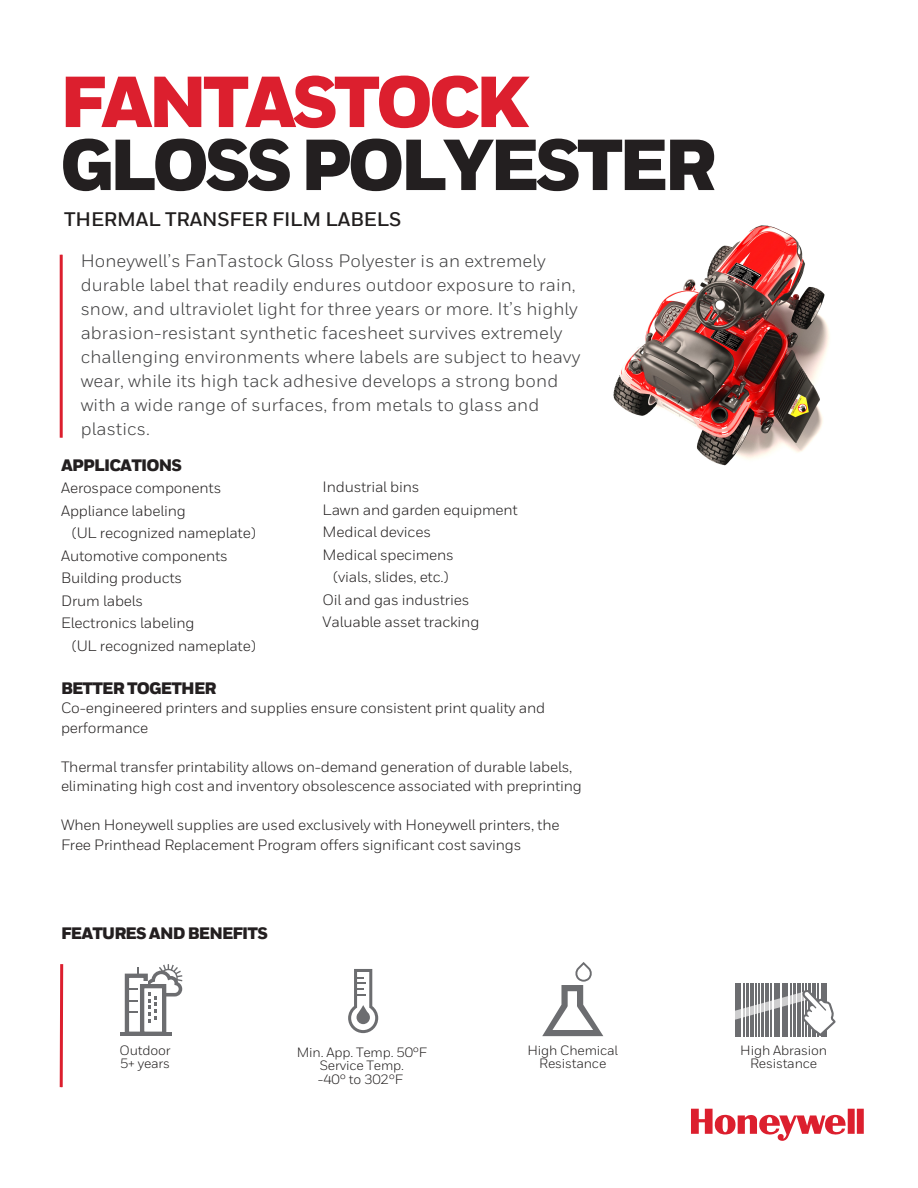
<style>
.page{position:relative;width:918px;height:1188px;background:#fff}
.page>*{position:absolute;margin:0;border:0;box-sizing:border-box;transform-origin:0 0}
.t1{font:900 72px "Honeywell Sans Web";letter-spacing:-.065em;color:#231f20}
.t2{font:900 72px "Honeywell Sans Web";letter-spacing:-.065em;color:#dc1f2e}
.t3{font:700 19.5px "Honeywell Sans Web";letter-spacing:-.01em;color:#211e1e}
.t4{font:18px/24px "Honeywell Sans";letter-spacing:.005em;color:#3e3e3f}
.t5{font:900 16.5px "Honeywell Sans Web";letter-spacing:-.05em;color:#231f20}
.t6{font:15px/22.5px "Honeywell Sans";letter-spacing:-.015em;color:#211e1e}
.t7{font:13.5px/13.5px "Honeywell Sans";letter-spacing:-.015em;color:#211e1e;text-align:center}
</style>
<div class="page">
<img style="left:613px;top:225px;width:217px;height:241px">
<hr style="left:60px;top:255px;width:3px;height:183px;background:#dc1f2e">
<svg style="left:59px;top:964px;width:5px;height:124px"></svg>
<div style="left:125px;top:974px;width:23px;height:62px;border:4px solid #6c6d70"></div>
<div style="left:140px;top:984px;width:26px;height:52px;background:#fff;border:4px solid #6c6d70"></div>
<hr style="left:120px;top:1033px;width:52px;height:3px;background:#6c6d70">
<svg style="left:128px;top:964px;width:54px;height:59px"></svg>
<svg style="left:542px;top:962px;width:61px;height:74px"></svg>
<svg style="left:348px;top:969px;width:31px;height:65px"></svg>
<hr style="left:782px;top:983px;width:3px;height:53px;background:#6c6d70">
<hr style="left:786px;top:983px;width:2px;height:53px;background:#6c6d70">
<hr style="left:821px;top:983px;width:3px;height:53px;background:#6c6d70">
<hr style="left:825px;top:983px;width:2px;height:53px;background:#6c6d70">
<hr style="left:798px;top:983px;width:3px;height:53px;background:#6c6d70">
<hr style="left:802px;top:983px;width:2px;height:53px;background:#6c6d70">
<hr style="left:791px;top:983px;width:1px;height:53px;background:#6c6d70">
<hr style="left:793px;top:983px;width:3px;height:53px;background:#6c6d70">
<hr style="left:812px;top:983px;width:4px;height:53px;background:#6c6d70">
<hr style="left:817px;top:983px;width:2px;height:53px;background:#6c6d70">
<hr style="left:805px;top:983px;width:2px;height:53px;background:#6c6d70">
<hr style="left:808px;top:983px;width:3px;height:53px;background:#6c6d70">
<hr style="left:735px;top:983px;width:3px;height:53px;background:#6c6d70">
<hr style="left:739px;top:983px;width:2px;height:53px;background:#6c6d70">
<hr style="left:774px;top:983px;width:3px;height:53px;background:#6c6d70">
<hr style="left:778px;top:983px;width:2px;height:53px;background:#6c6d70">
<hr style="left:751px;top:983px;width:3px;height:53px;background:#6c6d70">
<hr style="left:755px;top:983px;width:2px;height:53px;background:#6c6d70">
<hr style="left:744px;top:983px;width:1px;height:53px;background:#6c6d70">
<hr style="left:746px;top:983px;width:3px;height:53px;background:#6c6d70">
<hr style="left:766px;top:983px;width:3px;height:53px;background:#6c6d70">
<hr style="left:770px;top:983px;width:2px;height:53px;background:#6c6d70">
<hr style="left:758px;top:983px;width:2px;height:53px;background:#6c6d70">
<hr style="left:761px;top:983px;width:3px;height:53px;background:#6c6d70">
<svg style="left:735px;top:988px;width:101px;height:49px"></svg>
<svg style="left:691px;top:1109px;width:173px;height:32px"></svg>
<h1 class="t2" style="left:60px;top:58px;width:472px">FANTASTOCK</h1>
<h1 class="t1" style="left:60px;top:121px;width:659px">GLOSS POLYESTER</h1>
<h2 class="t3" style="left:64px;top:207px;width:339px">THERMAL TRANSFER FILM LABELS</h2>
<p class="t4" style="left:81px;top:249px;width:501px">Honeywell’s FanTastock Gloss Polyester is an extremely durable label that readily endures outdoor exposure to rain, snow, and ultraviolet light for three years or more. It’s highly abrasion-resistant synthetic facesheet survives extremely challenging environments where labels are subject to heavy wear, while its high tack adhesive develops a strong bond with a wide range of surfaces, from metals to glass and plastics.</p>
<p class="t5" style="left:61px;top:455px;width:122px">APPLICATIONS</p>
<p class="t6" style="left:61px;top:477px;width:162px">Aerospace components<br>Appliance labeling</p>
<p class="t6" style="left:61px;top:522px;width:196px;text-indent:10px">(UL recognized nameplate)<br>Automotive components<br>Building products<br>Drum labels<br>Electronics labeling</p>
<p class="t6" style="left:72px;top:634px;width:186px">(UL recognized nameplate)</p>
<p class="t6" style="left:323px;top:476px;width:98px">Industrial bins</p>
<p class="t6" style="left:323px;top:498px;width:197px">Lawn and garden equipment</p>
<p class="t6" style="left:323px;top:521px;width:110px">Medical devices</p>
<p class="t6" style="left:323px;top:543px;width:133px">Medical specimens</p>
<p class="t6" style="left:333px;top:566px;width:117px">(vials, slides, etc.)</p>
<p class="t6" style="left:323px;top:588px;width:148px">Oil and gas industries</p>
<p class="t6" style="left:323px;top:611px;width:158px">Valuable asset tracking</p>
<p class="t5" style="left:61px;top:678px;width:157px">BETTER TOGETHER</p>
<p class="t6" style="left:61px;top:698px;width:486px;line-height:19.5px">Co-engineered printers and supplies ensure consistent print quality and performance</p>
<p class="t6" style="left:61px;top:757px;width:522px;line-height:19.5px">Thermal transfer printability allows on-demand generation of durable labels, eliminating high cost and inventory obsolescence associated with preprinting</p>
<p class="t6" style="left:61px;top:815px;width:500px;line-height:19.5px">When Honeywell supplies are used exclusively with Honeywell printers, the<br>Free Printhead Replacement Program offers significant cost savings</p>
<p class="t5" style="left:61px;top:923px;width:208px">FEATURES AND BENEFITS</p>
<p class="t7" style="left:120px;top:1044px;width:53px;text-align:left">Outdoor<br>5+ years</p>
<p class="t7" style="left:527px;top:1044px;width:92px">High Chemical<br>Resistance</p>
<p class="t7" style="left:297px;top:1046px;width:132px">Min. App. Temp. 50°F<br>Service Temp.<br>-40° to 302°F</p>
<p class="t7" style="left:740px;top:1044px;width:88px">High Abrasion<br>Resistance</p>
</div>
